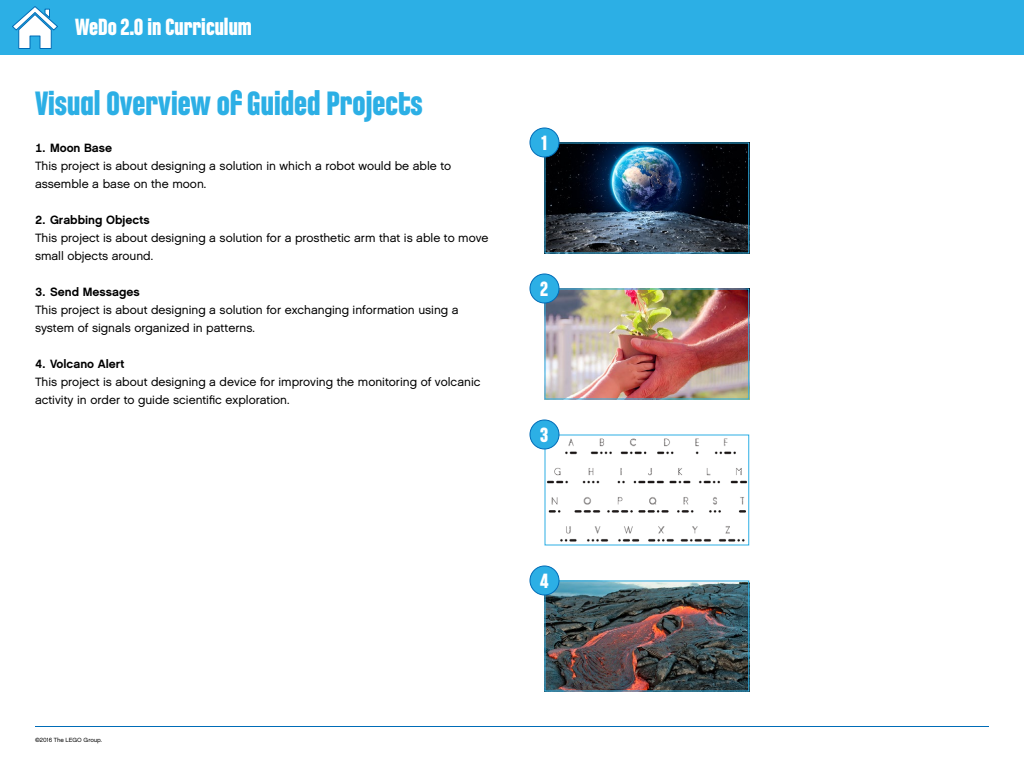
<style>
.page{position:relative;width:1024px;height:768px;background:#fff}
.page>*{position:absolute;margin:0;border:0;box-sizing:border-box;transform-origin:0 0}
.t1{font:700 36px "LEGO Chalet Comprime 80";color:#2cafe5}
.t2{font:700 25px "LEGO Chalet Comprime 80";color:#fff}
.t3{font:700 22px "LEGO Chalet Comprime 80";color:#fff}
.t4{font:12px/18px "LEGO Chalet 60";color:#000}
.t5{font:700 12px "LEGO Chalet 60";color:#000}
.t6{font:6px "LEGO Chalet 60";color:#000}
</style>
<div class="page">
<div style="left:0;top:0;width:1024px;height:55px;background:#2cafe5"></div>
<hr style="left:35px;top:726px;width:954px;height:2px;background:#006cb7">
<img style="left:546px;top:582px;width:201px;height:108px">
<img style="left:546px;top:144px;width:201px;height:108px">
<div style="left:544px;top:580px;width:205px;height:112px;border:1px solid #2cafe5"></div>
<img style="left:546px;top:290px;width:201px;height:108px">
<div style="left:544px;top:288px;width:205px;height:112px;border:1px solid #2cafe5"></div>
<img style="left:547px;top:438px;width:200px;height:104px">
<div style="left:544px;top:142px;width:205px;height:112px;border:1px solid #2cafe5"></div>
<svg style="left:12px;top:6px;width:46px;height:43px"></svg>
<div style="left:530px;top:128px;width:29px;height:29px;background:#2cafe5;border-radius:50%"></div>
<div style="left:530px;top:128px;width:30px;height:30px;border:1px solid #006cb7;border-radius:50%"></div>
<div style="left:530px;top:566px;width:29px;height:29px;background:#2cafe5;border-radius:50%"></div>
<div style="left:530px;top:566px;width:30px;height:30px;border:1px solid #006cb7;border-radius:50%"></div>
<div style="left:530px;top:420px;width:29px;height:29px;background:#2cafe5;border-radius:50%"></div>
<div style="left:530px;top:420px;width:30px;height:30px;border:1px solid #006cb7;border-radius:50%"></div>
<div style="left:530px;top:274px;width:29px;height:29px;background:#2cafe5;border-radius:50%"></div>
<div style="left:530px;top:274px;width:30px;height:30px;border:1px solid #006cb7;border-radius:50%"></div>
<h2 class="t2" style="left:75px;top:12px;width:178px">WeDo 2.0 in Curriculum</h2>
<h1 class="t1" style="left:35px;top:82px;width:389px">Visual Overview of Guided Projects</h1>
<p class="t5" style="left:35px;top:140px;width:79px">1. Moon Base</p>
<p class="t4" style="left:35px;top:156px;width:418px">This project is about designing a solution in which a robot would be able to assemble a base on the moon.</p>
<p class="t5" style="left:35px;top:212px;width:116px">2. Grabbing Objects</p>
<p class="t4" style="left:35px;top:228px;width:455px">This project is about designing a solution for a prosthetic arm that is able to move small objects around.</p>
<p class="t5" style="left:35px;top:284px;width:106px">3. Send Messages</p>
<p class="t4" style="left:35px;top:300px;width:425px">This project is about designing a solution for exchanging information using a system of signals organized in patterns.</p>
<p class="t5" style="left:35px;top:356px;width:91px">4. Volcano Alert</p>
<p class="t4" style="left:35px;top:372px;width:447px">This project is about designing a device for improving the monitoring of volcanic activity in order to guide scientific exploration.</p>
<h3 class="t3" style="left:541px;top:130px;width:7px">1</h3>
<h3 class="t3" style="left:540px;top:276px;width:10px">2</h3>
<h3 class="t3" style="left:540px;top:422px;width:10px">3</h3>
<h3 class="t3" style="left:540px;top:568px;width:10px">4</h3>
<p class="t6" style="left:35px;top:736px;width:69px">©2016 The LEGO Group.</p>
</div>
